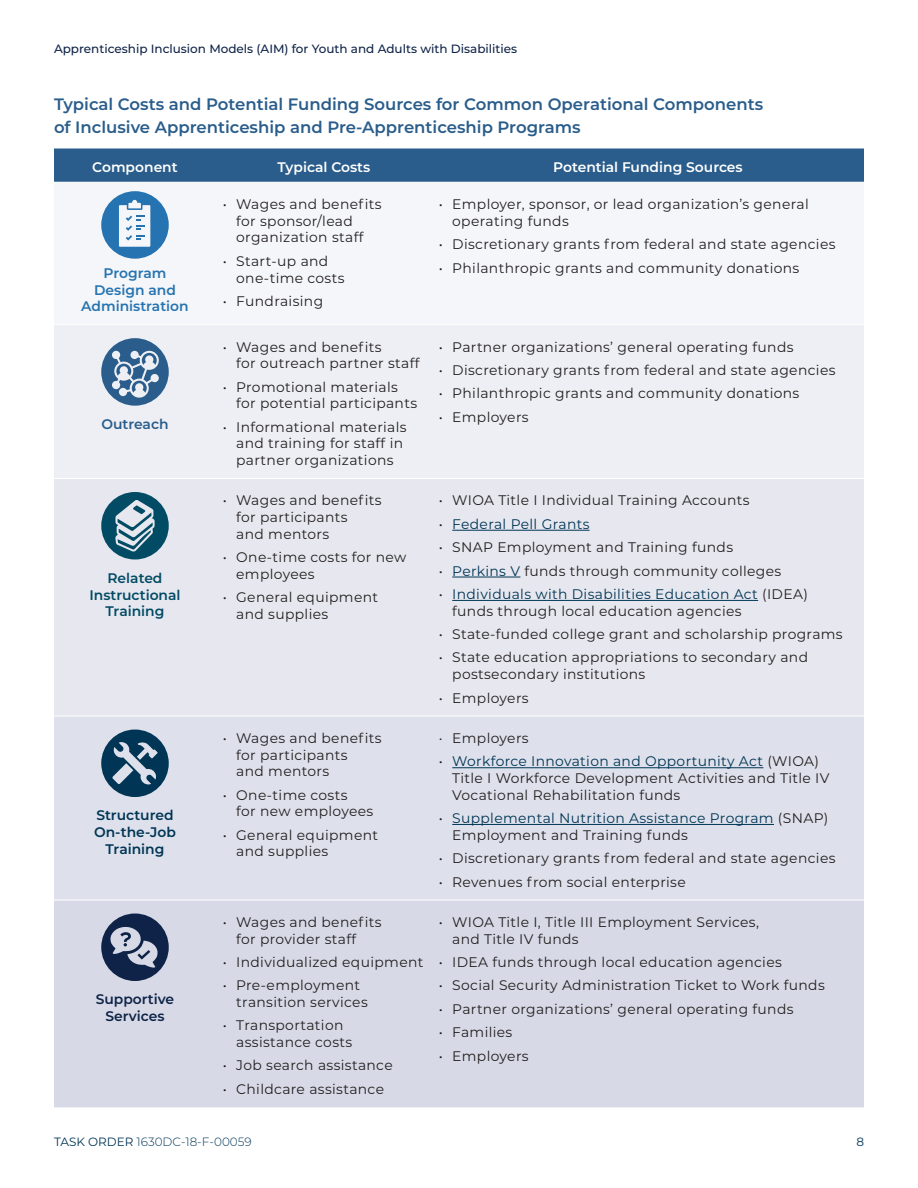
<style>
.page{position:relative;width:918px;height:1188px;background:#fff}
.page>*{position:absolute;margin:0;border:0;box-sizing:border-box;transform-origin:0 0}
.t1{font:600 16.5px/22.5px "Montserrat";color:#2a5d8b}
.t2{font:13.8px/16.6px "Montserrat";letter-spacing:.025em;color:#231f20}
.t3{font:13.8px/16.6px "Montserrat";letter-spacing:.025em;color:#003555}
.t4{font:600 13.8px "Montserrat";color:#fff}
.t5{font:600 13.8px/16.6px "Montserrat";color:#2573b0;text-align:center}
.t6{font:600 13.8px/16.6px "Montserrat";color:#014b65;text-align:center}
.t7{font:600 13.8px/16.6px "Montserrat";color:#003555;text-align:center}
.t8{font:600 13.8px/16.6px "Montserrat";color:#0e2347;text-align:center}
.t9{font:600 13.8px "Montserrat";color:#2a5d8b}
.t10{font:500 12px "Montserrat";color:#0e2347}
.t11{font:300 12px "Montserrat";color:#003555}
.t12{font:12px "Montserrat";color:#003555}
.s1{color:#231f20}
.s2{color:#003555}
.s3{font-weight:300}
.s4{font-weight:400}
</style>
<div class="page">
<div style="left:54px;top:148px;width:810px;height:34px;background:#2a5d8b"></div>
<div style="left:54px;top:325px;width:810px;height:153px;background:#edeff4"></div>
<div style="left:54px;top:479px;width:810px;height:237px;background:#e7e8ef"></div>
<div style="left:54px;top:717px;width:810px;height:183px;background:#dee1eb"></div>
<div style="left:54px;top:901px;width:810px;height:206px;background:#d7dae6"></div>
<svg style="left:101px;top:191px;width:68px;height:68px"></svg>
<svg style="left:101px;top:338px;width:68px;height:68px;background:#7f9cb8"></svg>
<svg style="left:101px;top:492px;width:68px;height:68px;background:#6992a3"></svg>
<hr style="left:452px;top:530px;width:138px;height:1px;background:#003555">
<hr style="left:452px;top:577px;width:68px;height:1px;background:#003555">
<hr style="left:452px;top:600px;width:306px;height:1px;background:#003555">
<svg style="left:101px;top:730px;width:68px;height:67px;background:#587990"></svg>
<hr style="left:452px;top:767px;width:311px;height:1px;background:#003555">
<hr style="left:452px;top:824px;width:322px;height:1px;background:#003555">
<svg style="left:101px;top:914px;width:68px;height:67px;background:#65728c"></svg>
<p class="t10" style="left:54px;top:41px;width:465px">Apprenticeship Inclusion Models (AIM) for Youth and Adults with Disabilities</p>
<p class="t1" style="left:54px;top:93px;width:711px">Typical Costs and Potential Funding Sources for Common Operational Components of Inclusive Apprenticeship and Pre-Apprenticeship Programs</p>
<p class="t4" style="left:92px;top:157px;width:87px">Component</p>
<p class="t4" style="left:278px;top:157px;width:94px">Typical Costs</p>
<p class="t4" style="left:553px;top:157px;width:191px">Potential Funding Sources</p>
<p class="t5" style="left:81px;top:264px;width:109px">Program<br>Design and<br>Administration</p>
<p class="t9" style="left:101px;top:414px;width:69px">Outreach</p>
<p class="t6" style="left:89px;top:569px;width:93px">Related<br>Instructional<br>Training</p>
<p class="t7" style="left:94px;top:807px;width:83px">Structured<br>On-the-Job<br>Training</p>
<p class="t8" style="left:96px;top:991px;width:80px">Supportive<br>Services</p>
<p class="t2" style="left:236px;top:195px;width:147px;text-indent:-14px">• Wages and benefits for sponsor/lead organization staff</p>
<p class="t2" style="left:236px;top:252px;width:110px;text-indent:-13px">• Start-up and one-time costs</p>
<p class="t2" style="left:223px;top:292px;width:102px">• Fundraising</p>
<p class="t2" style="left:236px;top:338px;width:185px;text-indent:-14px">• Wages and benefits<br>for outreach partner staff</p>
<p class="t2" style="left:236px;top:378px;width:182px;text-indent:-14px">• Promotional materials for potential participants</p>
<p class="t2" style="left:236px;top:418px;width:172px;text-indent:-14px">• Informational materials and training for staff in partner organizations</p>
<p class="t2" style="left:236px;top:492px;width:147px;text-indent:-14px">• Wages and benefits for participants<br>and mentors</p>
<p class="t2" style="left:236px;top:548px;width:171px;text-indent:-14px">• One-time costs for new employees</p>
<p class="t2" style="left:236px;top:588px;width:143px;text-indent:-13px">• General equipment and supplies</p>
<p class="t2" style="left:236px;top:729px;width:147px;text-indent:-14px">• Wages and benefits for participants<br>and mentors</p>
<p class="t2" style="left:236px;top:786px;width:139px;text-indent:-13px">• One-time costs<br>for new employees</p>
<p class="t2" style="left:236px;top:826px;width:143px;text-indent:-13px">• General equipment and supplies</p>
<p class="t2" style="left:236px;top:913px;width:147px;text-indent:-13px">• Wages and benefits for provider staff</p>
<p class="t2" style="left:223px;top:953px;width:202px">• Individualized equipment</p>
<p class="t2" style="left:236px;top:977px;width:133px;text-indent:-14px">• Pre-employment transition services</p>
<p class="t2" style="left:236px;top:1017px;width:118px;text-indent:-13px">• Transportation assistance costs</p>
<p class="t2" style="left:223px;top:1057px;width:171px">• Job search assistance</p>
<p class="t2" style="left:223px;top:1080px;width:163px">• Childcare assistance</p>
<p class="t2" style="left:452px;top:195px;width:358px;text-indent:-14px">• Employer, sponsor, or lead organization’s general operating funds</p>
<p class="t2" style="left:439px;top:236px;width:398px">• Discretionary grants from federal and state agencies</p>
<p class="t2" style="left:439px;top:259px;width:362px">• Philanthropic grants and community donations</p>
<p class="t2" style="left:439px;top:338px;width:356px">• Partner organizations’ general operating funds</p>
<p class="t2" style="left:439px;top:361px;width:398px">• Discretionary grants from federal and state agencies</p>
<p class="t2" style="left:439px;top:385px;width:362px">• Philanthropic grants and community donations</p>
<p class="t2" style="left:439px;top:408px;width:91px">• Employers</p>
<p class="t2" style="left:439px;top:492px;width:312px">• WIOA Title I Individual Training Accounts</p>
<p class="t3" style="left:439px;top:515px;width:152px"><span class="s1">•</span> Federal Pell Grants</p>
<p class="t2" style="left:439px;top:539px;width:296px">• SNAP Employment and Training funds</p>
<p class="t2" style="left:439px;top:562px;width:344px">• <span class="s2">Perkins V</span> funds through community colleges</p>
<p class="t2" style="left:452px;top:585px;width:357px;text-indent:-13px">• <span class="s2">Individuals with Disabilities Education Act</span> (IDEA) funds through local education agencies</p>
<p class="t2" style="left:439px;top:625px;width:406px">• State-funded college grant and scholarship programs</p>
<p class="t2" style="left:452px;top:649px;width:357px;text-indent:-14px">• State education appropriations to secondary and postsecondary institutions</p>
<p class="t2" style="left:439px;top:689px;width:91px">• Employers</p>
<p class="t2" style="left:439px;top:729px;width:91px"><span class="s3">•</span> Employers</p>
<p class="t2" style="left:452px;top:753px;width:379px;text-indent:-13px">• <span class="s2">Workforce Innovation and Opportunity Act</span> (WIOA)<br>Title I Workforce Development Activities and Title IV<br>Vocational Rehabilitation funds</p>
<p class="t3" style="left:452px;top:809px;width:378px;text-indent:-14px"><span class="s1">•</span> Supplemental Nutrition Assistance Program <span class="s1">(SNAP)<br>Employment and Training funds</span></p>
<p class="t2" style="left:439px;top:849px;width:398px">• Discretionary grants from federal and state agencies</p>
<p class="t2" style="left:439px;top:873px;width:248px">• Revenues from social enterprise</p>
<p class="t2" style="left:452px;top:913px;width:308px;text-indent:-13px">• WIOA Title I, Title III Employment Services, and Title IV funds</p>
<p class="t2" style="left:439px;top:953px;width:345px">• IDEA funds through local education agencies</p>
<p class="t2" style="left:439px;top:977px;width:388px">• Social Security Administration Ticket to Work funds</p>
<p class="t2" style="left:439px;top:1000px;width:356px">• Partner organizations’ general operating funds</p>
<p class="t2" style="left:439px;top:1023px;width:75px">• Families</p>
<p class="t2" style="left:439px;top:1047px;width:91px">• Employers</p>
<p class="t11" style="left:54px;top:1133px;width:199px"><span class="s4">TASK ORDER</span> 1630DC-18-F-00059</p>
<p class="t12" style="left:856px;top:1133px;width:9px">8</p>
</div>
